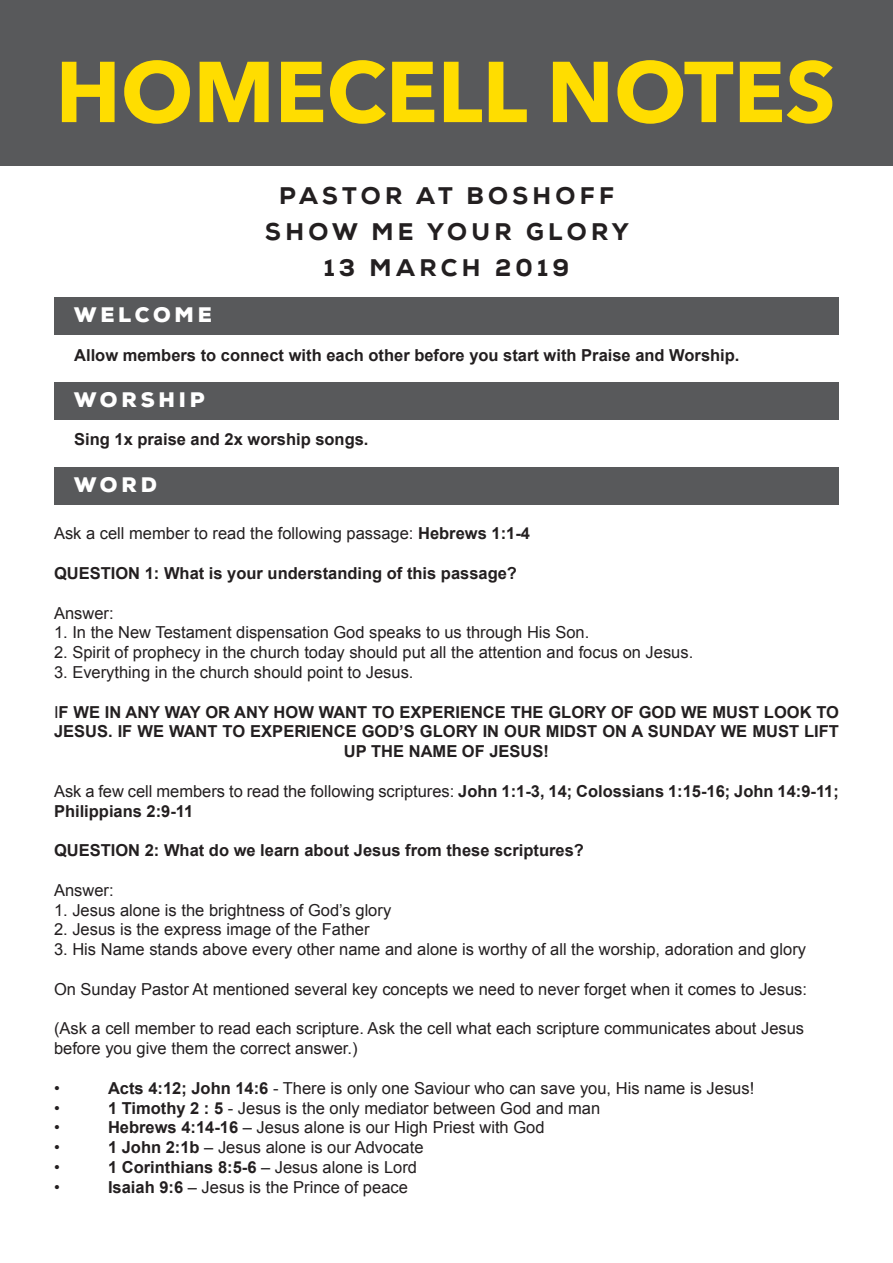
<style>
.page{position:relative;width:893px;height:1263px;background:#fff}
.page>*{position:absolute;margin:0;border:0;box-sizing:border-box;transform-origin:0 0}
.t1{font:800 24px/36px "Nexa";letter-spacing:.18em;color:#231f20;text-align:center}
.t2{font:900 21px "Nexa";letter-spacing:.18em;color:#fff}
.t3{font:16.5px/19.8px "Arial";color:#231f20}
.t4{font:700 16.5px/19.8px "Arial";color:#231f20;text-align:center}
.s1{font-weight:700}
.s2{font-weight:400}
</style>
<div class="page">
<div style="left:0;top:1px;width:893px;height:165px;background:#58595b"></div>
<svg style="left:62px;top:60px;width:771px;height:64px"></svg>
<div style="left:54px;top:298px;width:785px;height:37px;background:#58595b"></div>
<div style="left:54px;top:382px;width:785px;height:37px;background:#58595b"></div>
<div style="left:54px;top:467px;width:785px;height:37px;background:#58595b"></div>
<p class="t2" style="left:74px;top:303px;width:139px">WELCOME</p>
<h1 class="t1" style="left:265px;top:178px;width:365px">PASTOR AT BOSHOFF<br>SHOW ME YOUR GLORY<br>13 MARCH 2019</h1>
<p class="t4" style="left:74px;top:347px;width:667px">Allow members to connect with each other before you start with Praise and Worship.</p>
<p class="t2" style="left:74px;top:387px;width:132px">WORSHIP</p>
<p class="t4" style="left:74px;top:431px;width:296px">Sing 1x praise and 2x worship songs.</p>
<p class="t2" style="left:74px;top:473px;width:84px">WORD</p>
<p class="t3" style="left:54px;top:525px;width:477px">Ask a cell member to read the following passage: <span class="s1">Hebrews 1:1-4</span></p>
<p class="t4" style="left:54px;top:565px;width:465px">QUESTION 1: What is your understanding of this passage?</p>
<p class="t3" style="left:54px;top:604px;width:61px">Answer:</p>
<p class="t3" style="left:54px;top:624px;width:537px">1. In the New Testament dispensation God speaks to us through His Son.</p>
<p class="t3" style="left:54px;top:644px;width:641px">2. Spirit of prophecy in the church today should put all the attention and focus on Jesus.</p>
<p class="t3" style="left:54px;top:664px;width:361px">3. Everything in the church should point to Jesus.</p>
<p class="t4" style="left:54px;top:703px;width:786px"><span class="s2">I</span>F WE IN ANY WAY OR ANY HOW WANT TO EXPERIENCE THE GLORY OF GOD WE MUST LOOK TO<br>JESUS. IF WE WANT TO EXPERIENCE GOD’S GLORY IN OUR MIDST ON A SUNDAY WE MUST LIFT<br>UP THE NAME OF JESUS!</p>
<p class="t4" style="left:54px;top:782px;width:786px;text-align:left"><span class="s2">Ask a few cell members to read the following scriptures:</span> John 1:1-3, 14; Colossians 1:15-16; John 14:9-11;<br>Philippians 2:9-11</p>
<p class="t4" style="left:54px;top:842px;width:531px">QUESTION 2: What do we learn about Jesus from these scriptures?</p>
<p class="t3" style="left:54px;top:881px;width:61px">Answer:</p>
<p class="t3" style="left:54px;top:901px;width:339px">1. Jesus alone is the brightness of God’s glory</p>
<p class="t3" style="left:54px;top:921px;width:317px">2. Jesus is the express image of the Father</p>
<p class="t3" style="left:54px;top:941px;width:754px">3. His Name stands above every other name and alone is worthy of all the worship, adoration and glory</p>
<p class="t3" style="left:54px;top:980px;width:754px">On Sunday Pastor At mentioned several key concepts we need to never forget when it comes to Jesus:</p>
<p class="t3" style="left:54px;top:1020px;width:752px">(Ask a cell member to read each scripture. Ask the cell what each scripture communicates about Jesus before you give them the correct answer.)</p>
<p class="t3" style="left:54px;top:1079px;width:7px">•</p>
<p class="t3" style="left:108px;top:1079px;width:648px"><span class="s1">Acts 4:12; John 14:6</span> - There is only one Saviour who can save you, His name is Jesus!</p>
<p class="t3" style="left:54px;top:1099px;width:7px">•</p>
<p class="t3" style="left:108px;top:1099px;width:494px"><span class="s1">1 Timothy 2 : 5</span> - Jesus is the only mediator between God and man</p>
<p class="t3" style="left:54px;top:1119px;width:7px">•</p>
<p class="t3" style="left:108px;top:1119px;width:438px"><span class="s1">Hebrews 4:14-16</span> – Jesus alone is our High Priest with God</p>
<p class="t3" style="left:54px;top:1139px;width:7px">•</p>
<p class="t3" style="left:108px;top:1139px;width:317px"><span class="s1">1 John 2:1b</span> – Jesus alone is our Advocate</p>
<p class="t3" style="left:54px;top:1159px;width:7px">•</p>
<p class="t4" style="left:108px;top:1159px;width:311px">1 Corinthians 8:5-6 <span class="s2">– Jesus alone is Lord</span></p>
<p class="t3" style="left:54px;top:1178px;width:7px">•</p>
<p class="t3" style="left:108px;top:1178px;width:301px"><span class="s1">Isaiah 9:6</span> – Jesus is the Prince of peace</p>
</div>
